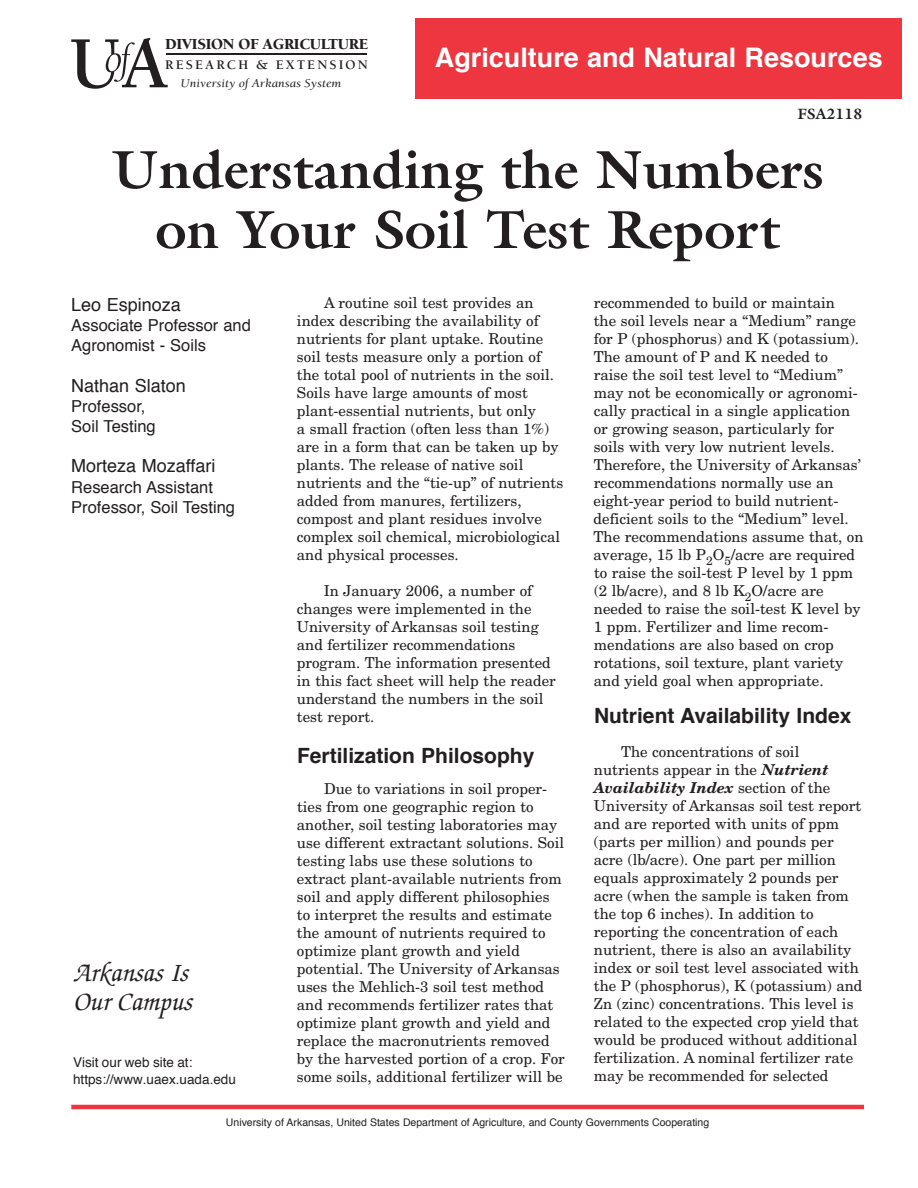
<style>
.page{position:relative;width:918px;height:1188px;background:#fff}
.page>*{position:absolute;margin:0;border:0;box-sizing:border-box;transform-origin:0 0}
.t1{font:700 54px/60px "Galliard";color:#231f20;text-align:center}
.t2{font:700 27px "Helvetica";color:#fff}
.t3{font:italic 500 27px/28.5px "Zapf Chancery";color:#231f20}
.t4{font:700 21px "Helvetica";color:#231f20}
.t5{font:18px "Helvetica";color:#231f20}
.t6{font:16.5px/19.8px "Helvetica";color:#231f20}
.t7{font:900 15.75px "Berkeley";letter-spacing:-.02em;color:#231f20}
.t8{font:15px/18px "New Century Schlbk";color:#231f20}
.t9{font:700 15px "Galliard";color:#231f20}
.t10{font:13.5px/16.2px "Helvetica";color:#231f20}
.t11{font:700 13.5px "Berkeley";letter-spacing:.155em;color:#231f20}
.t12{font:italic 12.15px "Berkeley";color:#231f20;scale:1.09 1}
.t13{font:10.5px "Helvetica";color:#231f20}
.s1{font-weight:700;font-style:italic}
</style>
<div class="page">
<hr style="left:166px;top:54px;width:201px;height:1px;background:#231f20">
<hr style="left:71px;top:1105px;width:793px;height:4px;background:#ee3640">
<div style="left:416px;top:18px;width:486px;height:81px;background:#ee3640"></div>
<svg style="left:71px;top:38px;width:97px;height:51px"></svg>
<h5 class="t7" style="left:165px;top:37px;width:205px">DIVISION OF AGRICULTURE</h5>
<h6 class="t11" style="left:165px;top:60px;width:204px">RESEARCH &amp; EXTENSION</h6>
<p class="t12" style="left:181px;top:78px;width:149px">University of Arkansas System</p>
<p class="t2" style="left:435px;top:46px;width:449px">Agriculture and Natural Resources</p>
<p class="t9" style="left:797px;top:105px;width:67px">FSA2118</p>
<h1 class="t1" style="left:111px;top:139px;width:714px">Understanding the Numbers on Your Soil Test Report</h1>
<p class="t5" style="left:71px;top:297px;width:111px">Leo Espinoza</p>
<p class="t6" style="left:71px;top:317px;width:181px">Associate Professor and<br>Agronomist - Soils</p>
<p class="t5" style="left:71px;top:378px;width:116px">Nathan Slaton</p>
<p class="t6" style="left:71px;top:398px;width:86px">Professor,<br>Soil Testing</p>
<p class="t5" style="left:71px;top:459px;width:146px">Morteza Mozaffari</p>
<p class="t6" style="left:71px;top:479px;width:165px">Research Assistant<br>Professor, Soil Testing</p>
<p class="t8" style="left:594px;top:295px;width:271px">recommended to build or maintain<br>the soil levels near a “Medium” range for P (phosphorus) and K (potassium).<br>The amount of P and K needed to raise the soil test level to “Medium” may not be economically or agronomi&shy;cally practical in a single application or growing season, particularly for soils with very low nutrient levels.<br>Therefore, the University of Arkansas’ recommendations normally use an eight-year period to build nutrient&shy;deficient soils to the “Medium” level.<br>The recommendations assume that, on average, 15 lb P<sub>2</sub>O<sub>5</sub>/acre are required to raise the soil-test P level by 1 ppm (2 lb/acre), and 8 lb K<sub>2</sub>O/acre are needed to raise the soil-test K level by 1 ppm. Fertilizer and lime recom&shy;mendations are also based on crop rotations, soil texture, plant variety and yield goal when appropriate.</p>
<h3 class="t4" style="left:594px;top:707px;width:259px">Nutrient Availability Index</h3>
<p class="t8" style="left:594px;top:744px;width:270px;text-indent:27px">The concentrations of soil nutrients appear in the <span class="s1">Nutrient Availability Index</span> section of the University of Arkansas soil test report and are reported with units of ppm (parts per million) and pounds per acre (lb/acre). One part per million equals approximately 2 pounds per acre (when the sample is taken from the top 6 inches). In addition to reporting the concentration of each nutrient, there is also an availability index or soil test level associated with the P (phosphorus), K (potassium) and Zn (zinc) concentrations. This level is related to the expected crop yield that would be produced without additional fertilization. A nominal fertilizer rate may be recommended for selected</p>
<p class="t13" style="left:226px;top:1118px;width:485px">University of Arkansas, United States Department of Agriculture, and County Governments Cooperating</p>
<p class="t8" style="left:297px;top:295px;width:268px;text-indent:27px">A routine soil test provides an index describing the availability of nutrients for plant uptake. Routine soil tests measure only a portion of the total pool of nutrients in the soil.<br>Soils have large amounts of most plant-essential nutrients, but only<br>a small fraction (often less than 1%) are in a form that can be taken up by plants. The release of native soil nutrients and the “tie-up” of nutrients added from manures, fertilizers, compost and plant residues involve complex soil chemical, microbiological and physical processes.</p>
<p class="t8" style="left:297px;top:583px;width:261px;text-indent:27px">In January 2006, a number of changes were implemented in the<br>University of Arkansas soil testing and fertilizer recommendations program. The information presented in this fact sheet will help the reader understand the numbers in the soil test report.</p>
<h3 class="t4" style="left:297px;top:746px;width:239px">Fertilization Philosophy</h3>
<p class="t8" style="left:297px;top:781px;width:270px;text-indent:27px">Due to variations in soil proper&shy;ties from one geographic region to another, soil testing laboratories may use different extractant solutions. Soil testing labs use these solutions to extract plant-available nutrients from soil and apply different philosophies to interpret the results and estimate the amount of nutrients required to optimize plant growth and yield potential. The University of Arkansas uses the Mehlich-3 soil test method and recommends fertilizer rates that optimize plant growth and yield and replace the macronutrients removed by the harvested portion of a crop. For some soils, additional fertilizer will be</p>
<p class="t3" style="left:73px;top:961px;width:120px">Arkansas Is<br>Our Campus</p>
<p class="t10" style="left:73px;top:1056px;width:164px">Visit our web site at: https://www.uaex.uada.edu</p>
</div>
